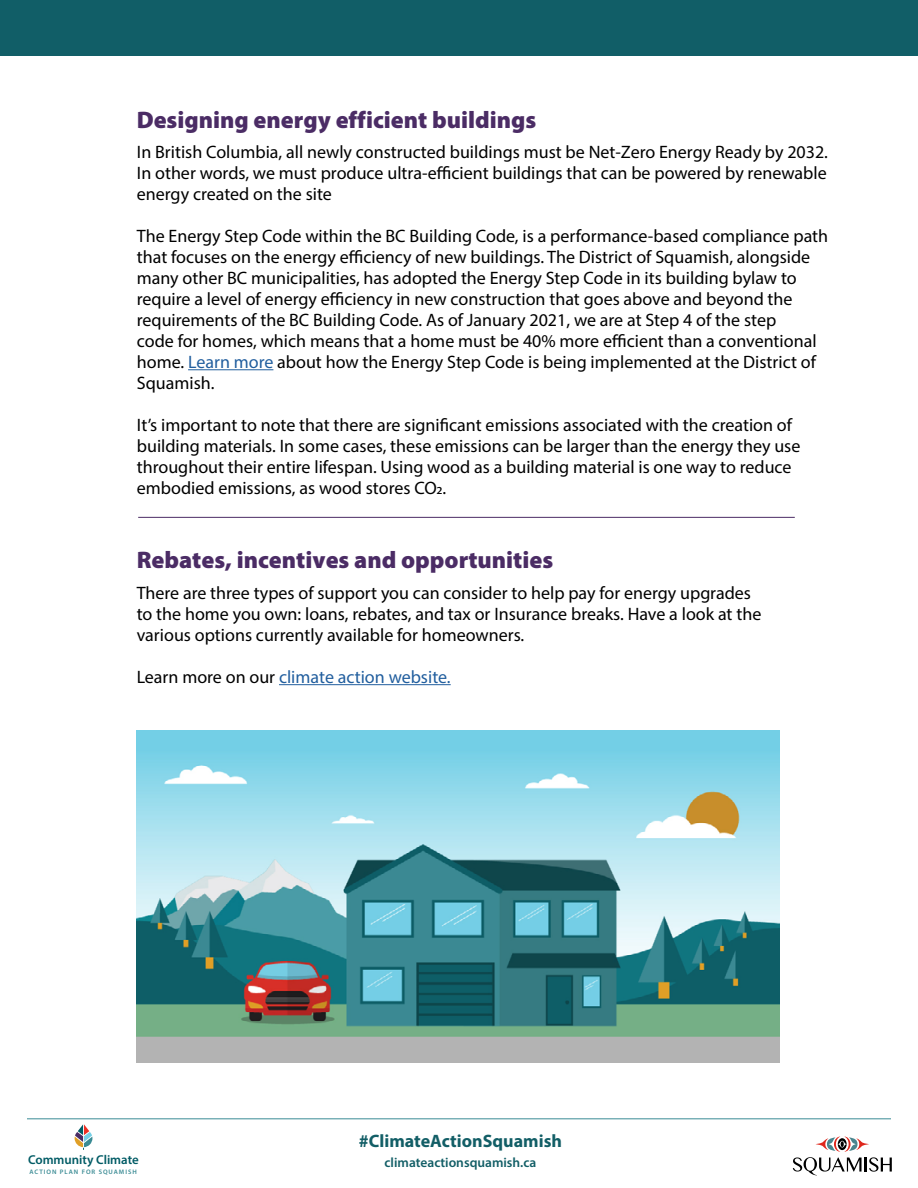
<style>
.page{position:relative;width:918px;height:1188px;background:#fff}
.page>*{position:absolute;margin:0;border:0;box-sizing:border-box;transform-origin:0 0}
.t1{font:900 24px "Myriad Pro";color:#4b2c65}
.t2{font:18px/21px "Myriad Pro";color:#000}
.t3{font:18px "Myriad Pro";color:#215e9e}
.t4{font:700 18px "Myriad Pro";color:#125e66}
.t5{font:600 13.5px "Myriad Pro";color:#125e66}
.t6{font:600 12.9px "Myriad Pro";color:#005b65}
.t7{font:600 6.6px "Myriad Pro";letter-spacing:.15em;color:#3a8b94}
.s1{color:#215e9e}
.s2{color:#000}
</style>
<div class="page">
<svg style="left:793px;top:1137px;width:99px;height:38px"></svg>
<hr style="left:188px;top:369px;width:85px;height:1px;background:#215e9e">
<div style="left:0;top:0;width:918px;height:55px;background:#115e67"></div>
<hr style="left:279px;top:684px;width:172px;height:1px;background:#215e9e">
<img style="left:136px;top:730px;width:643px;height:333px">
<svg style="left:75px;top:1124px;width:17px;height:26px"></svg>
<hr style="left:27px;top:1119px;width:864px;height:1px;background:#3a8c95">
<hr style="left:138px;top:517px;width:657px;height:1px;background:#4b2c65">
<h1 class="t1" style="left:137px;top:104px;width:401px">Designing energy efficient buildings</h1>
<p class="t2" style="left:137px;top:141px;width:693px;text-align:justify">In British Columbia, all newly constructed buildings must be Net-Zero Energy Ready by 2032.<br>In other words, we must produce ultra-efficient buildings that can be powered by renewable energy created on the site</p>
<p class="t2" style="left:137px;top:225px;width:693px">The Energy Step Code within the BC Building Code, is a performance-based compliance path that focuses on the energy efficiency of new buildings. The District of Squamish, alongside many other BC municipalities, has adopted the Energy Step Code in its building bylaw to require a level of energy efficiency in new construction that goes above and beyond the requirements of the BC Building Code. As of January 2021, we are at Step 4 of the step<br>code for homes, which means that a home must be 40% more efficient than a conventional home. <span class="s1">Learn more</span> about how the Energy Step Code is being implemented at the District of Squamish.</p>
<p class="t2" style="left:137px;top:414px;width:665px">It’s important to note that there are significant emissions associated with the creation of building materials. In some cases, these emissions can be larger than the energy they use throughout their entire lifespan. Using wood as a building material is one way to reduce embodied emissions, as wood stores CO2.</p>
<h1 class="t1" style="left:137px;top:544px;width:418px">Rebates, incentives and opportunities</h1>
<p class="t2" style="left:137px;top:582px;width:626px">There are three types of support you can consider to help pay for energy upgrades to the home you own: loans, rebates, and tax or Insurance breaks. Have a look at the various options currently available for homeowners.</p>
<p class="t3" style="left:137px;top:666px;width:316px"><span class="s2">Learn more on our</span> climate action website.</p>
<p class="t6" style="left:28px;top:1151px;width:112px">Community Climate</p>
<p class="t7" style="left:30px;top:1167px;width:109px">ACTION PLAN FOR SQUAMISH</p>
<p class="t4" style="left:359px;top:1129px;width:205px">#ClimateActionSquamish</p>
<p class="t5" style="left:385px;top:1154px;width:153px">climateactionsquamish.ca</p>
</div>
